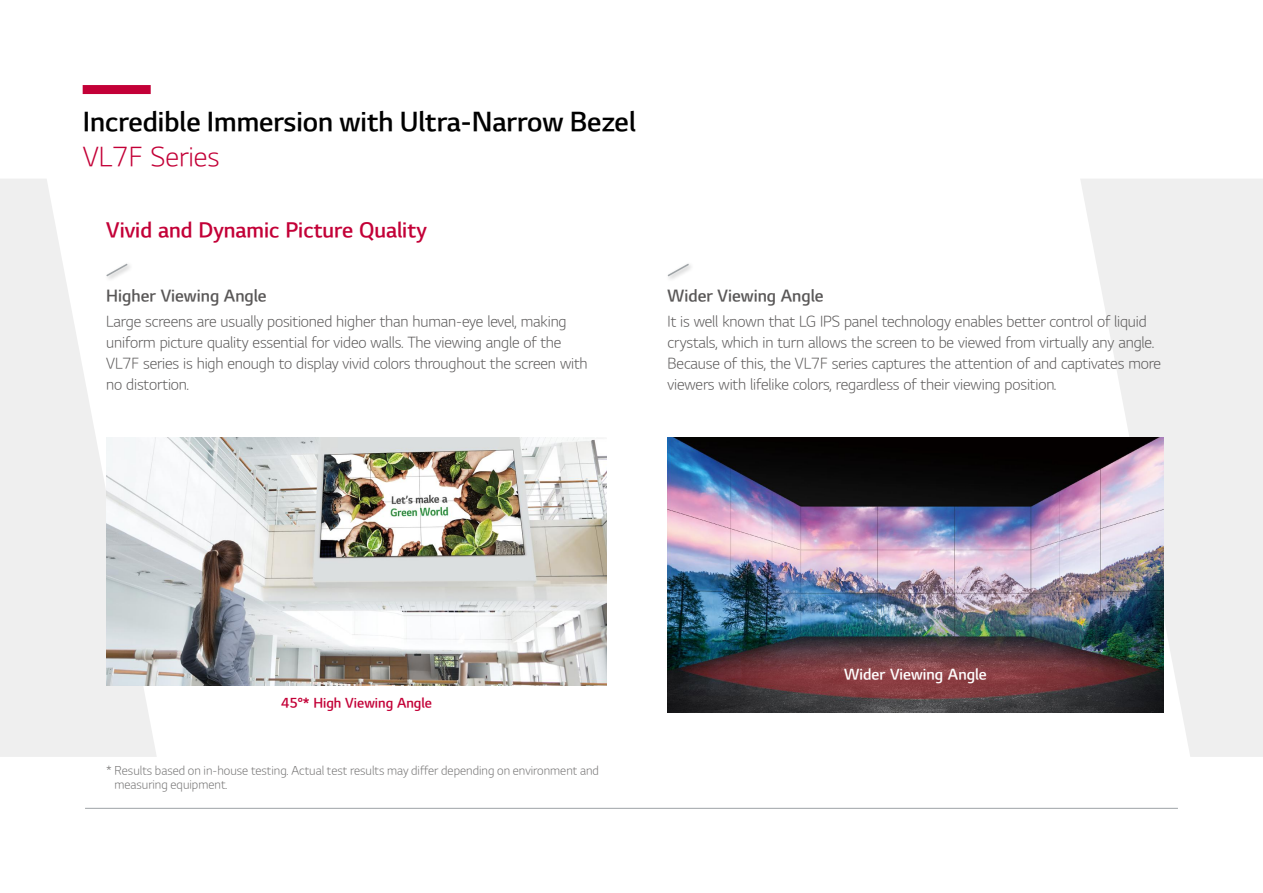
<style>
.page{position:relative;width:1263px;height:893px;background:#fff}
.page>*{position:absolute;margin:0;border:0;box-sizing:border-box;transform-origin:0 0}
.t1{font:27px "LG Sm Haotf TSB";color:#000}
.t2{font:27px "LG Sm Haotf TL";color:#c30037}
.t3{font:21px "LG Sm Haotf TSB";color:#c30037}
.t4{font:16.5px "LG Sm Haotf TSB";color:#595757}
.t5{font:15px/21px "LG Sm Haotf TL";letter-spacing:-.01em;color:#595757}
.t6{font:15px "LG Sm Haotf TSB";color:#fff}
.t7{font:13.5px "LG Sm Haotf TSB";color:#c30037}
.t8{font:12px/13.5px "LG Sm Haotf TL";color:#727171}
</style>
<div class="page">
<svg style="left:1080px;top:179px;width:183px;height:578px;fill:#efefef"></svg>
<div style="left:83px;top:85px;width:68px;height:9px;background:#c30037"></div>
<hr style="left:85px;top:808px;width:1093px;height:1px;background:#9ea3a6">
<svg style="left:0;top:179px;width:157px;height:578px;fill:#efefef"></svg>
<img style="left:668px;top:438px;width:495px;height:274px">
<svg style="left:667px;top:263px;width:23px;height:15px"></svg>
<div style="left:104px;top:261px;width:30px;height:22px;background:#fff"></div>
<svg style="left:106px;top:263px;width:23px;height:15px"></svg>
<img style="left:106px;top:438px;width:501px;height:247px">
<h1 class="t1" style="left:83px;top:108px;width:555px">Incredible Immersion with Ultra-Narrow Bezel</h1>
<h1 class="t2" style="left:83px;top:143px;width:138px">VL7F Series</h1>
<h2 class="t3" style="left:106px;top:220px;width:322px">Vivid and Dynamic Picture Quality</h2>
<p class="t4" style="left:106px;top:288px;width:162px">Higher Viewing Angle</p>
<p class="t5" style="left:106px;top:312px;width:483px">Large screens are usually positioned higher than human-eye level, making uniform picture quality essential for video walls. The viewing angle of the VL7F series is high enough to display vivid colors throughout the screen with no distortion.</p>
<p class="t4" style="left:668px;top:288px;width:158px">Wider Viewing Angle</p>
<p class="t5" style="left:668px;top:311px;width:495px">It is well known that LG IPS panel technology enables better control of liquid crystals, which in turn allows the screen to be viewed from virtually any angle.<br>Because of this, the VL7F series captures the attention of and captivates more viewers with lifelike colors, regardless of their viewing position.</p>
<p class="t7" style="left:281px;top:696px;width:153px">45°* High Viewing Angle</p>
<p class="t8" style="left:114px;top:764px;width:486px;text-indent:-8px">* Results based on in-house testing. Actual test results may differ depending on environment and measuring equipment.</p>
<p class="t6" style="left:844px;top:667px;width:144px">Wider Viewing Angle</p>
</div>
